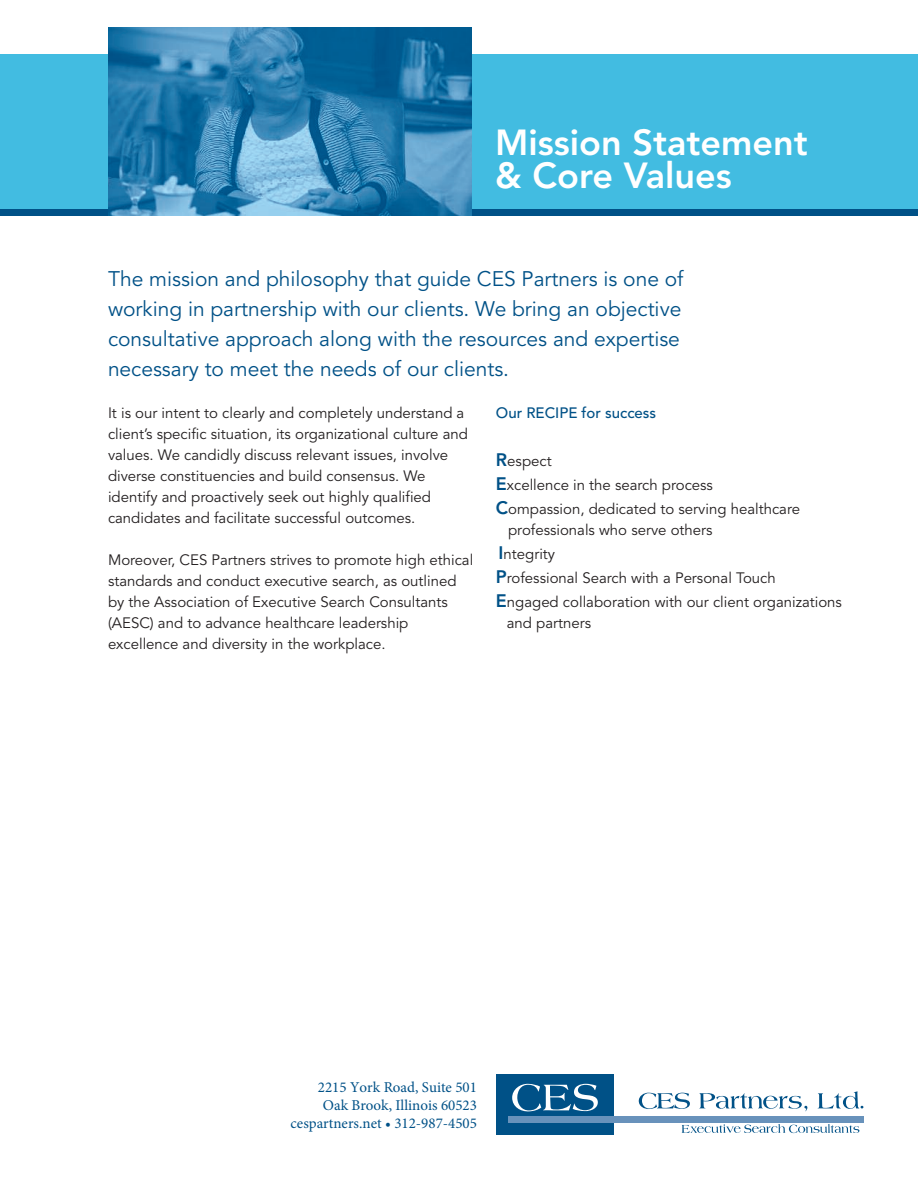
<style>
.page{position:relative;width:918px;height:1188px;background:#fff}
.page>*{position:absolute;margin:0;border:0;box-sizing:border-box;transform-origin:0 0}
.t1{font:800 36px/33px "Avenir";color:#fff}
.t2{font:21px/30px "Avenir";color:#005187}
.t3{font:15px/21px "Avenir";color:#231f20}
.t4{font:15px/18px "Minion Pro";color:#005187;text-align:right}
.t5{font:500 15px "Avenir";color:#005187}
.s1{font-weight:800;font-size:18px;color:#005187}
</style>
<div class="page">
<div style="left:0;top:54px;width:918px;height:162px;background:#42bce1"></div>
<div style="left:0;top:209px;width:918px;height:7px;background:#005187"></div>
<img style="left:108px;top:27px;width:363px;height:189px">
<div style="left:496px;top:1074px;width:118px;height:60px;background:#005187"></div>
<div style="left:508px;top:1116px;width:356px;height:6px;background:#6892bb"></div>
<svg style="left:639px;top:1093px;width:51px;height:16px"></svg>
<svg style="left:699px;top:1093px;width:108px;height:18px"></svg>
<svg style="left:818px;top:1091px;width:46px;height:18px"></svg>
<svg style="left:682px;top:1124px;width:178px;height:9px"></svg>
<svg style="left:512px;top:1084px;width:86px;height:28px"></svg>
<h1 class="t1" style="left:495px;top:129px;width:314px">Mission Statement &amp; Core Values</h1>
<h2 class="t2" style="left:108px;top:265px;width:577px">The mission and philosophy that guide CES Partners is one of working in partnership with our clients. We bring an objective consultative approach along with the resources and expertise necessary to meet the needs of our clients.</h2>
<p class="t3" style="left:108px;top:403px;width:361px">It is our intent to clearly and completely understand a client’s specific situation, its organizational culture and values. We candidly discuss relevant issues, involve diverse constituencies and build consensus. We identify and proactively seek out highly qualified candidates and facilitate successful outcomes.</p>
<p class="t3" style="left:108px;top:550px;width:367px">Moreover, CES Partners strives to promote high ethical standards and conduct executive search, as outlined by the Association of Executive Search Consultants (AESC) and to advance healthcare leadership excellence and diversity in the workplace.</p>
<p class="t5" style="left:496px;top:406px;width:162px">Our RECIPE for success</p>
<p class="t3" style="left:496px;top:450px;width:306px;line-height:24px"><span class="s1">R</span>espect<br><span class="s1">E</span>xcellence in the search process<br><span class="s1">C</span>ompassion, dedicated to serving healthcare</p>
<p class="t3" style="left:496px;top:519px;width:348px;line-height:24px;text-indent:12px">professionals who serve others<br><span class="s1">I</span>ntegrity<br><span class="s1">P</span>rofessional Search with a Personal Touch <span class="s1">E</span>ngaged collaboration with our client organizations</p>
<p class="t3" style="left:507px;top:613px;width:86px">and partners</p>
<p class="t4" style="left:291px;top:1078px;width:188px">2215 York Road, Suite 501<br>Oak Brook, Illinois 60523 cespartners.net • 312-987-4505</p>
</div>
